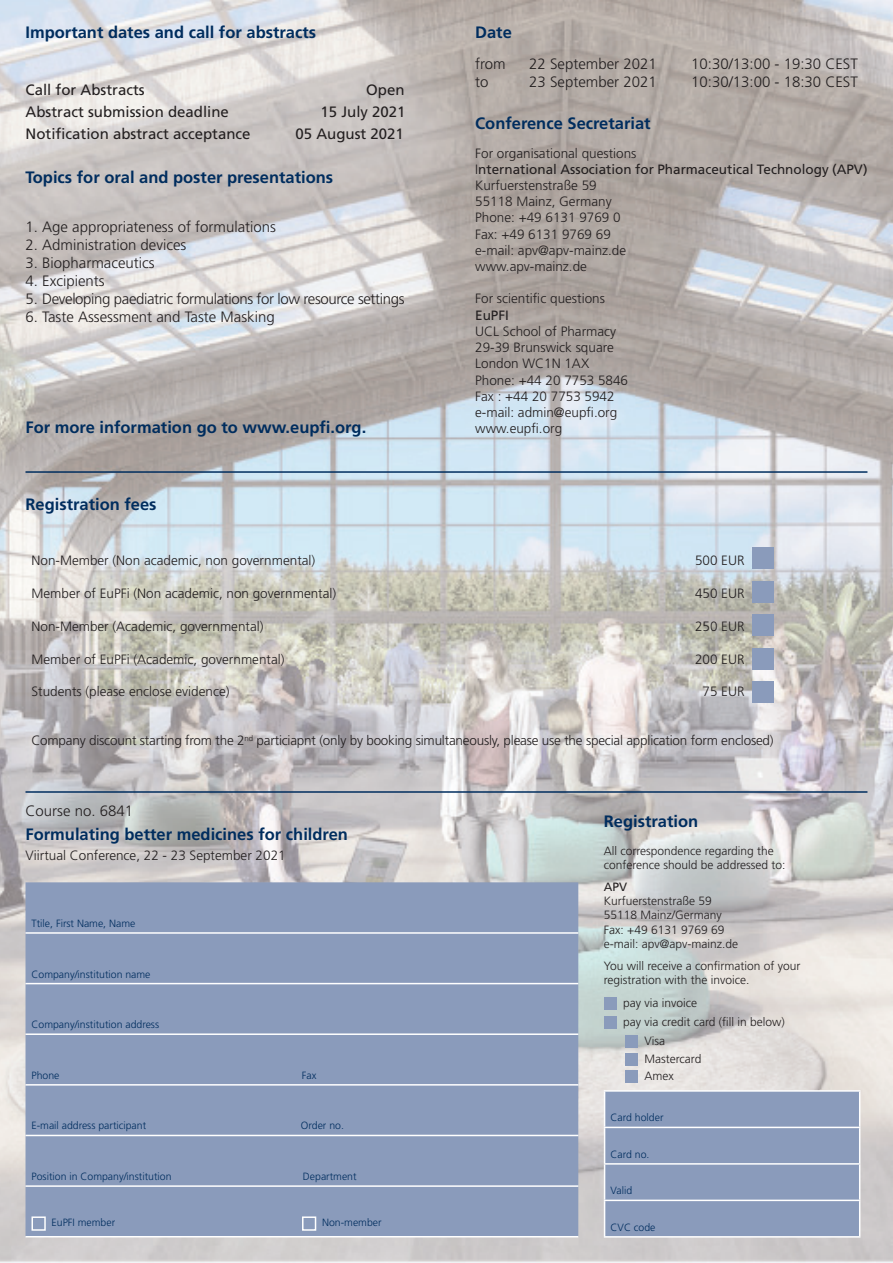
<style>
.page{position:relative;width:893px;height:1263px;background:#fff}
.page>*{position:absolute;margin:0;border:0;box-sizing:border-box;transform-origin:0 0}
.t1{font:700 16.5px "Frutiger LT Std";color:#002d5e}
.t2{font:300 15px "Frutiger LT Std";color:#231f20}
.t3{font:15px "Frutiger LT Std";color:#231f20}
.t4{font:300 15px "Frutiger LT Std";letter-spacing:-.025em;color:#231f20}
.t5{font:300 13.5px/16.2px "Frutiger LT Std";color:#231f20}
.t6{font:13.5px "Frutiger LT Std";color:#231f20}
.t7{font:300 12px/14.4px "Frutiger LT Std";color:#231f20}
.t8{font:12px "Frutiger LT Std";color:#231f20}
.t9{font:300 10.5px "Frutiger LT Std";color:#002d5e}
.s1{font-weight:400}
</style>
<div class="page">
<img style="left:0;top:0;width:893px;height:1263px">
<div style="left:26px;top:882px;width:552px;height:354px;background:#8a9bbb"></div>
<hr style="left:26px;top:932px;width:552px;height:2px;background:#fff">
<hr style="left:26px;top:983px;width:552px;height:1px;background:#fff">
<hr style="left:26px;top:1033px;width:552px;height:2px;background:#fff">
<hr style="left:26px;top:1084px;width:552px;height:1px;background:#fff">
<hr style="left:26px;top:1135px;width:552px;height:1px;background:#fff">
<hr style="left:26px;top:1185px;width:552px;height:2px;background:#fff">
<hr style="left:26px;top:1236px;width:552px;height:1px;background:#fff">
<div style="left:32px;top:1216px;width:14px;height:15px;border:2px solid #fff"></div>
<div style="left:302px;top:1216px;width:14px;height:15px;border:2px solid #fff"></div>
<div style="left:604px;top:997px;width:13px;height:12px;background:#8a9bbb"></div>
<div style="left:604px;top:1016px;width:13px;height:13px;background:#8a9bbb"></div>
<div style="left:625px;top:1035px;width:13px;height:13px;background:#8a9bbb"></div>
<div style="left:625px;top:1053px;width:13px;height:12px;background:#8a9bbb"></div>
<div style="left:625px;top:1070px;width:13px;height:13px;background:#8a9bbb"></div>
<div style="left:605px;top:1092px;width:254px;height:144px;background:#8a9bbb"></div>
<hr style="left:604px;top:1090px;width:256px;height:2px;background:#fff">
<hr style="left:604px;top:1092px;width:1px;height:35px;background:#fff">
<hr style="left:859px;top:1092px;width:1px;height:35px;background:#fff">
<hr style="left:604px;top:1127px;width:256px;height:1px;background:#fff">
<hr style="left:604px;top:1128px;width:1px;height:35px;background:#fff">
<hr style="left:859px;top:1128px;width:1px;height:35px;background:#fff">
<hr style="left:604px;top:1163px;width:256px;height:1px;background:#fff">
<hr style="left:604px;top:1164px;width:1px;height:35px;background:#fff">
<hr style="left:859px;top:1164px;width:1px;height:35px;background:#fff">
<hr style="left:604px;top:1199px;width:256px;height:2px;background:#fff">
<hr style="left:604px;top:1201px;width:1px;height:35px;background:#fff">
<hr style="left:859px;top:1201px;width:1px;height:35px;background:#fff">
<hr style="left:604px;top:1236px;width:256px;height:1px;background:#fff">
<hr style="left:26px;top:471px;width:841px;height:2px;background:#002d5e">
<hr style="left:26px;top:791px;width:841px;height:2px;background:#002d5e">
<div style="left:753px;top:547px;width:21px;height:22px;background:#8a9bbb"></div>
<div style="left:753px;top:581px;width:21px;height:21px;background:#8a9bbb"></div>
<div style="left:753px;top:614px;width:21px;height:22px;background:#8a9bbb"></div>
<div style="left:753px;top:648px;width:21px;height:21px;background:#8a9bbb"></div>
<div style="left:753px;top:682px;width:21px;height:21px;background:#8a9bbb"></div>
<p class="t1" style="left:26px;top:22px;width:292px">Important dates and call for abstracts</p>
<p class="t3" style="left:26px;top:80px;width:121px">Call for Abstracts</p>
<p class="t3" style="left:366px;top:80px;width:40px">Open</p>
<p class="t3" style="left:26px;top:103px;width:205px">Abstract submission deadline</p>
<p class="t3" style="left:321px;top:103px;width:87px">15 July 2021</p>
<p class="t3" style="left:26px;top:125px;width:227px">Notification abstract acceptance</p>
<p class="t3" style="left:296px;top:125px;width:110px">05 August 2021</p>
<p class="t1" style="left:26px;top:167px;width:309px">Topics for oral and poster presentations</p>
<p class="t2" style="left:26px;top:218px;width:252px">1. Age appropriateness of formulations</p>
<p class="t2" style="left:26px;top:236px;width:162px">2. Administration devices</p>
<p class="t2" style="left:26px;top:254px;width:131px">3. Biopharmaceutics</p>
<p class="t2" style="left:26px;top:272px;width:81px">4. Excipients</p>
<p class="t4" style="left:26px;top:290px;width:381px">5. Developing paediatric formulations for low resource settings</p>
<p class="t2" style="left:26px;top:308px;width:251px">6. Taste Assessment and Taste Masking</p>
<p class="t1" style="left:26px;top:417px;width:342px">For more information go to www.eupfi.org.</p>
<p class="t1" style="left:26px;top:494px;width:133px">Registration fees</p>
<p class="t1" style="left:475px;top:22px;width:38px">Date</p>
<p class="t2" style="left:475px;top:55px;width:32px">from</p>
<p class="t2" style="left:529px;top:55px;width:129px">22 September 2021</p>
<p class="t2" style="left:691px;top:55px;width:168px">10:30/13:00 - 19:30 CEST</p>
<p class="t2" style="left:475px;top:73px;width:15px">to</p>
<p class="t2" style="left:529px;top:73px;width:129px">23 September 2021</p>
<p class="t2" style="left:691px;top:73px;width:168px">10:30/13:00 - 18:30 CEST</p>
<p class="t1" style="left:475px;top:113px;width:177px">Conference Secretariat</p>
<p class="t5" style="left:475px;top:145px;width:394px">For organisational questions<br>I<span class="s1">nternational Association for Pharmaceutical Technology (APV)<br></span>Kurfuerstenstraße 59<br>55118 Mainz, Germany<br>Phone: +49 6131 9769 0<br>Fax: +49 6131 9769 69<br>e-mail: apv@apv-mainz.de<br>www.apv-mainz.de</p>
<p class="t5" style="left:475px;top:291px;width:131px">For scientific questions</p>
<p class="t6" style="left:475px;top:307px;width:35px">EuPFI</p>
<p class="t5" style="left:475px;top:323px;width:154px">UCL School of Pharmacy<br>29-39 Brunswick square<br>London WC1N 1AX<br>Phone: +44 20 7753 5846<br>Fax : +44 20 7753 5942 e-mail: admin@eupfi.org www.eupfi.org</p>
<p class="t5" style="left:32px;top:553px;width:285px">Non-Member (Non academic, non governmental)</p>
<p class="t5" style="left:695px;top:553px;width:51px">500 EUR</p>
<p class="t5" style="left:32px;top:586px;width:306px">Member of EuPFi (Non academic, non governmental)</p>
<p class="t5" style="left:695px;top:586px;width:51px">450 EUR</p>
<p class="t5" style="left:32px;top:618px;width:234px">Non-Member (Academic, governmental)</p>
<p class="t5" style="left:695px;top:618px;width:51px">250 EUR</p>
<p class="t5" style="left:32px;top:651px;width:255px">Member of EuPFi (Academic, governmental)</p>
<p class="t5" style="left:695px;top:651px;width:51px">200 EUR</p>
<p class="t5" style="left:32px;top:684px;width:200px">Students (please enclose evidence)</p>
<p class="t5" style="left:702px;top:684px;width:44px">75 EUR</p>
<p class="t5" style="left:32px;top:733px;width:744px">Company discount starting from the 2<sup>nd</sup> particiapnt (only by booking simultaneously, please use the special application form enclosed)</p>
<p class="t2" style="left:26px;top:802px;width:109px">Course no. 6841</p>
<p class="t1" style="left:26px;top:824px;width:324px">Formulating better medicines for children</p>
<p class="t5" style="left:26px;top:847px;width:262px">Viirtual Conference, 22 - 23 September 2021</p>
<p class="t9" style="left:32px;top:917px;width:105px">Ttile, First Name, Name</p>
<p class="t9" style="left:32px;top:968px;width:121px">Company/institution name</p>
<p class="t9" style="left:32px;top:1019px;width:129px">Company/institution address</p>
<p class="t9" style="left:32px;top:1069px;width:30px">Phone</p>
<p class="t9" style="left:302px;top:1069px;width:16px">Fax</p>
<p class="t9" style="left:32px;top:1120px;width:116px">E-mail address participant</p>
<p class="t9" style="left:301px;top:1120px;width:44px">Order no.</p>
<p class="t9" style="left:32px;top:1170px;width:142px">Position in Company/institution</p>
<p class="t9" style="left:303px;top:1170px;width:55px">Department</p>
<p class="t9" style="left:52px;top:1217px;width:65px">EuPFI member</p>
<p class="t9" style="left:322px;top:1217px;width:61px">Non-member</p>
<p class="t1" style="left:604px;top:812px;width:96px">Registration</p>
<p class="t7" style="left:604px;top:843px;width:183px">All correspondence regarding the conference should be addressed to:</p>
<p class="t8" style="left:604px;top:879px;width:25px">APV</p>
<p class="t7" style="left:604px;top:894px;width:136px">Kurfuerstenstraße 59<br>55118 Mainz/Germany<br>Fax: +49 6131 9769 69 e-mail: apv@apv-mainz.de</p>
<p class="t7" style="left:604px;top:958px;width:198px">You will receive a confirmation of your registration with the invoice.</p>
<p class="t7" style="left:623px;top:995px;width:75px">pay via invoice</p>
<p class="t7" style="left:623px;top:1015px;width:163px">pay via credit card (fill in below)</p>
<p class="t7" style="left:644px;top:1034px;width:22px">Visa</p>
<p class="t7" style="left:644px;top:1050px;width:58px;line-height:17.2px">Mastercard<br>Amex</p>
<p class="t9" style="left:611px;top:1112px;width:54px">Card holder</p>
<p class="t9" style="left:611px;top:1148px;width:40px">Card no.</p>
<p class="t9" style="left:611px;top:1185px;width:23px">Valid</p>
<p class="t9" style="left:611px;top:1221px;width:46px">CVC code</p>
</div>
